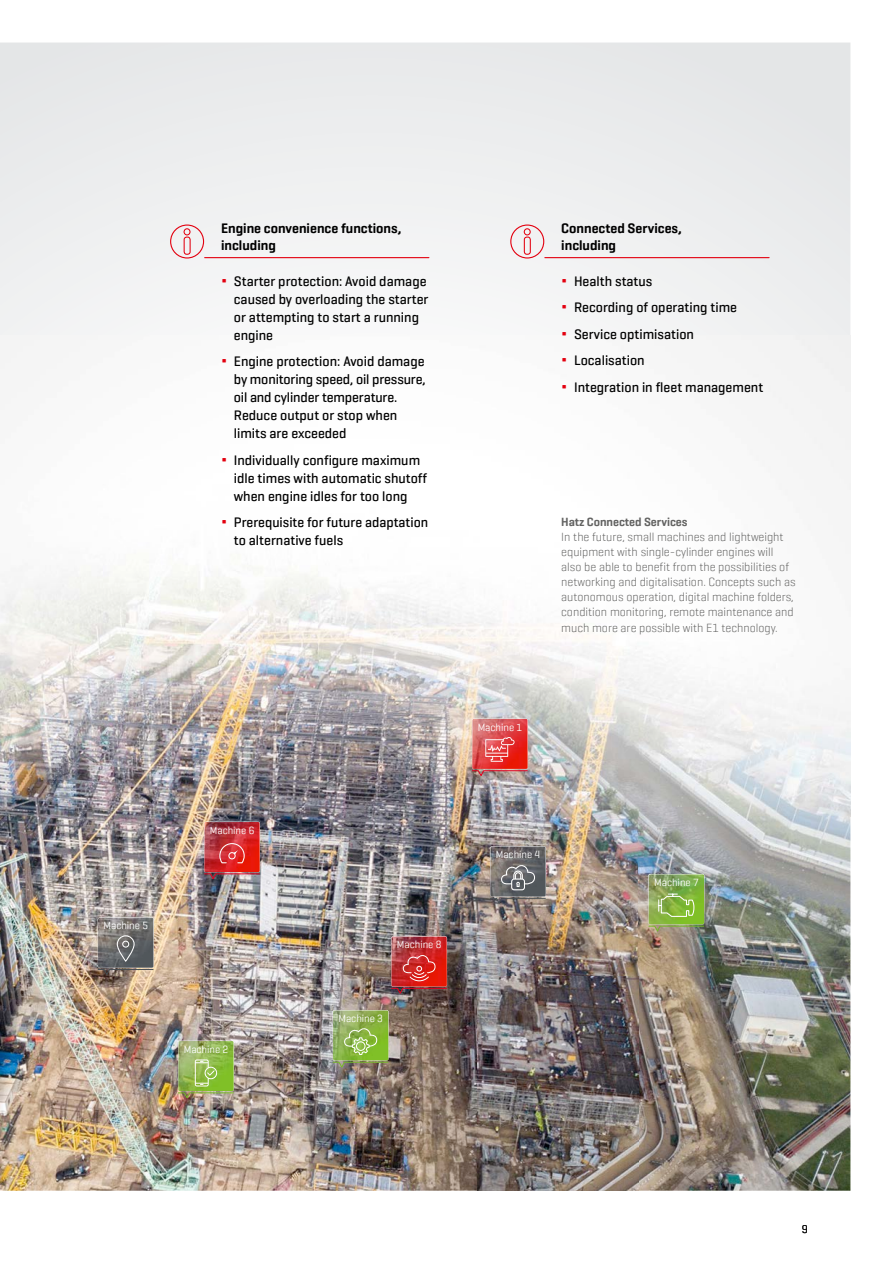
<style>
.page{position:relative;width:893px;height:1263px;background:#fff}
.page>*{position:absolute;margin:0;border:0;box-sizing:border-box;transform-origin:0 0}
.t1{font:500 13.8px/18px "Geogrotesque";color:#000}
.t2{font:600 13.8px/16.5px "Geogrotesque";color:#000}
.t3{font:300 12px/15px "Geogrotesque";color:#636362}
.t4{font:600 12px "Geogrotesque";color:#636362}
.t5{font:11.25px "Geogrotesque";color:#000}
.t6{font:10.5px "Geogrotesque";color:#fff}
.s1{font-weight:400;font-size:16.5px;color:#e3000f}
</style>
<div class="page">
<svg style="left:0;top:43px;width:850px;height:292px"></svg>
<img style="left:0;top:335px;width:850px;height:856px">
<div style="left:510px;top:224px;width:34px;height:35px;border:1px solid #e3000f;border-radius:50%"></div>
<svg style="left:523px;top:228px;width:8px;height:27px"></svg>
<div style="left:170px;top:224px;width:34px;height:35px;border:1px solid #e3000f;border-radius:50%"></div>
<svg style="left:183px;top:228px;width:8px;height:27px"></svg>
<hr style="left:205px;top:257px;width:224px;height:1px;background:#e3000f">
<hr style="left:545px;top:257px;width:224px;height:1px;background:#e3000f">
<img style="left:472px;top:719px;width:56px;height:50px">
<svg style="left:472px;top:770px;width:56px;height:7px"></svg>
<svg style="left:485px;top:736px;width:29px;height:26px"></svg>
<img style="left:204px;top:822px;width:56px;height:50px">
<svg style="left:204px;top:873px;width:56px;height:7px"></svg>
<svg style="left:219px;top:842px;width:26px;height:22px"></svg>
<img style="left:178px;top:1041px;width:56px;height:50px">
<svg style="left:178px;top:1092px;width:56px;height:7px"></svg>
<svg style="left:195px;top:1059px;width:22px;height:27px"></svg>
<img style="left:333px;top:1010px;width:56px;height:50px">
<svg style="left:332px;top:1061px;width:57px;height:7px"></svg>
<svg style="left:344px;top:1027px;width:33px;height:28px"></svg>
<img style="left:490px;top:846px;width:56px;height:51px">
<svg style="left:490px;top:898px;width:56px;height:6px"></svg>
<svg style="left:501px;top:864px;width:34px;height:26px"></svg>
<img style="left:98px;top:917px;width:56px;height:51px">
<svg style="left:98px;top:969px;width:56px;height:7px"></svg>
<svg style="left:116px;top:935px;width:19px;height:27px"></svg>
<img style="left:648px;top:874px;width:56px;height:50px">
<svg style="left:648px;top:925px;width:56px;height:7px"></svg>
<svg style="left:658px;top:893px;width:37px;height:25px"></svg>
<img style="left:391px;top:936px;width:56px;height:51px">
<svg style="left:391px;top:988px;width:56px;height:6px"></svg>
<svg style="left:403px;top:954px;width:33px;height:27px"></svg>
<p class="t2" style="left:221px;top:220px;width:182px">Engine convenience functions, including</p>
<p class="t1" style="left:234px;top:272px;width:196px;text-indent:-13px"><span class="s1">∆</span> Starter protection: Avoid damage caused by overloading the starter or attempting to start a running engine</p>
<p class="t1" style="left:234px;top:352px;width:193px;text-indent:-13px"><span class="s1">∆</span> Engine protection: Avoid damage by monitoring speed, oil pressure, oil and cylinder temperature.<br>Reduce output or stop when limits are exceeded</p>
<p class="t1" style="left:234px;top:451px;width:195px;text-indent:-13px"><span class="s1">∆</span> Individually configure maximum idle times with automatic shutoff when engine idles for too long</p>
<p class="t1" style="left:234px;top:513px;width:196px;text-indent:-13px"><span class="s1">∆</span> Prerequisite for future adaptation to alternative fuels</p>
<p class="t2" style="left:561px;top:220px;width:122px">Connected Services, including</p>
<p class="t1" style="left:561px;top:268px;width:203px;line-height:26.5px"><span class="s1">∆</span> Health status<br><span class="s1">∆</span> Recording of operating time<br><span class="s1">∆</span> Service optimisation<br><span class="s1">∆</span> Localisation<br><span class="s1">∆</span> Integration in fleet management</p>
<p class="t6" style="left:478px;top:720px;width:46px">Machine 1</p>
<p class="t4" style="left:561px;top:515px;width:128px">Hatz Connected Services</p>
<p class="t3" style="left:561px;top:529px;width:236px">In the future, small machines and lightweight equipment with single-cylinder engines will also be able to benefit from the possibilities of networking and digitalisation. Concepts such as autonomous operation, digital machine folders, condition monitoring, remote maintenance and much more are possible with E1 technology.</p>
<p class="t6" style="left:103px;top:919px;width:46px">Machine 5</p>
<p class="t6" style="left:210px;top:823px;width:46px">Machine 6</p>
<p class="t6" style="left:184px;top:1042px;width:46px">Machine 2</p>
<p class="t6" style="left:397px;top:938px;width:46px">Machine 8</p>
<p class="t6" style="left:338px;top:1012px;width:46px">Machine 3</p>
<p class="t6" style="left:496px;top:848px;width:46px">Machine 4</p>
<p class="t6" style="left:654px;top:876px;width:46px">Machine 7</p>
<p class="t5" style="left:802px;top:1222px;width:8px">9</p>
</div>
